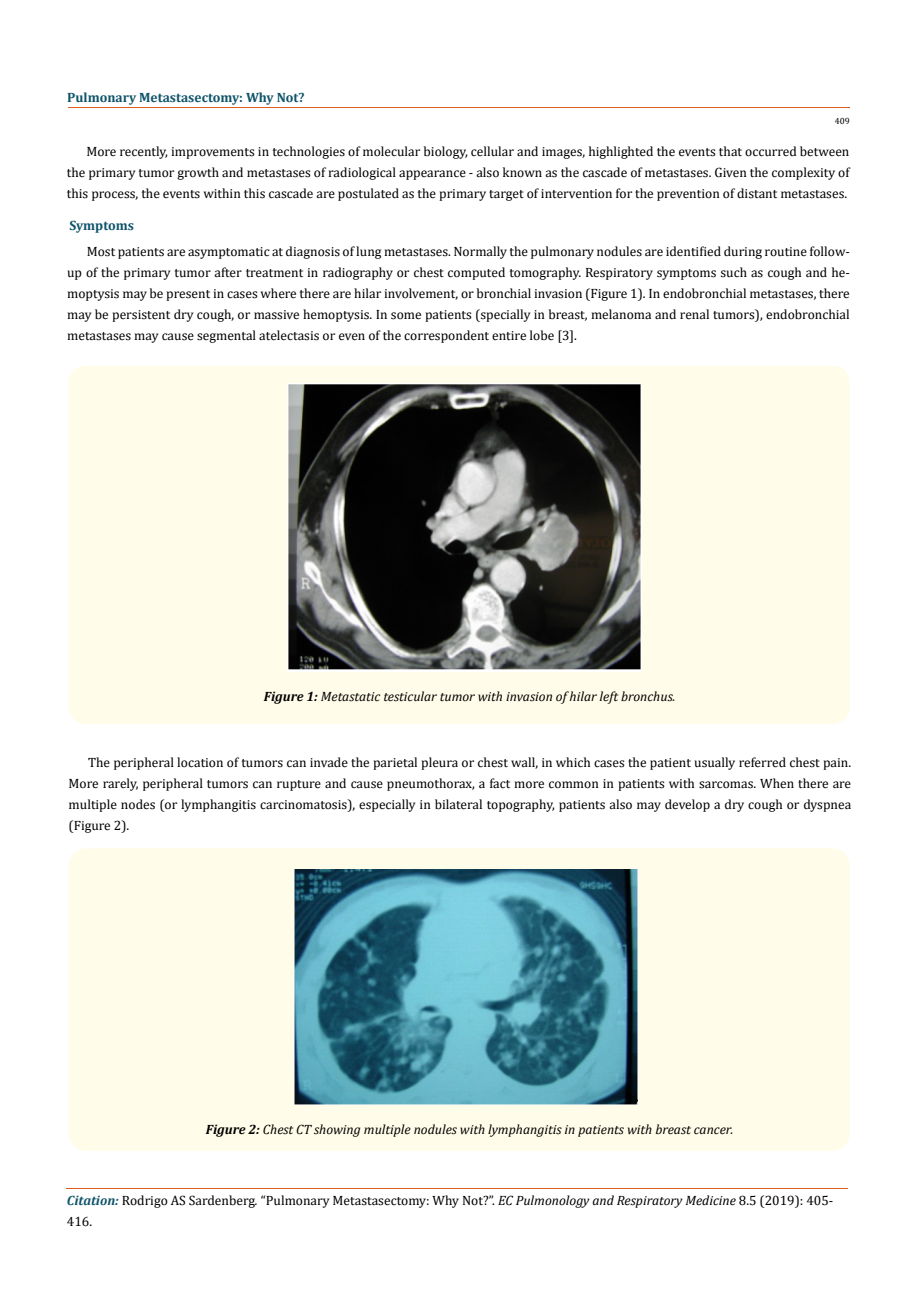
<style>
.page{position:relative;width:917px;height:1298px;background:#fff}
.page>*{position:absolute;margin:0;border:0;box-sizing:border-box;transform-origin:0 0}
.t1{font:13.5px/21px "Cambria";color:#000;text-align:justify}
.t2{font:italic 13.5px "Cambria";color:#000}
.t3{font:700 13.5px "Cambria";color:#0e546a}
.t4{font:9px "Cambria";color:#000}
.s1{font-weight:700}
.s2{font-weight:700;font-style:italic;color:#0e546a}
.s3{font-style:italic}
</style>
<div class="page">
<hr style="left:68px;top:108px;width:781px;height:1px;background:#e05d1a">
<hr style="left:66px;top:1188px;width:782px;height:1px;background:#e05d1a">
<div style="left:69px;top:366px;width:780px;height:358px;background:#fffde9;border-radius:18px"></div>
<img style="left:287px;top:384px;width:354px;height:288px">
<div style="left:69px;top:848px;width:780px;height:302px;background:#fffde9;border-radius:18px"></div>
<img style="left:294px;top:869px;width:343px;height:235px">
<p class="t3" style="left:67px;top:88px;width:239px">Pulmonary Metastasectomy: Why Not?</p>
<p class="t4" style="left:834px;top:116px;width:16px">409</p>
<p class="t1" style="left:67px;top:141px;width:784px;text-indent:19px">More recently, improvements in technologies of molecular biology, cellular and images, highlighted the events that occurred between the primary tumor growth and metastases of radiological appearance - also known as the cascade of metastases. Given the complexity of this process, the events within this cascade are postulated as the primary target of intervention for the prevention of distant metastases.</p>
<p class="t3" style="left:69px;top:216px;width:66px">Symptoms</p>
<p class="t1" style="left:67px;top:241px;width:784px;text-indent:19px">Most patients are asymptomatic at diagnosis of lung metastases. Normally the pulmonary nodules are identified during routine follow&shy;up of the primary tumor after treatment in radiography or chest computed tomography. Respiratory symptoms such as cough and he&shy;moptysis may be present in cases where there are hilar involvement, or bronchial invasion (Figure 1). In endobronchial metastases, there may be persistent dry cough, or massive hemoptysis. In some patients (specially in breast, melanoma and renal tumors), endobronchial metastases may cause segmental atelectasis or even of the correspondent entire lobe [3].</p>
<p class="t2" style="left:264px;top:686px;width:413px"><span class="s1">Figure 1:</span> Metastatic testicular tumor with invasion of hilar left bronchus.</p>
<p class="t1" style="left:69px;top:751px;width:784px;text-indent:19px">The peripheral location of tumors can invade the parietal pleura or chest wall, in which cases the patient usually referred chest pain.<br>More rarely, peripheral tumors can rupture and cause pneumothorax, a fact more common in patients with sarcomas. When there are multiple nodes (or lymphangitis carcinomatosis), especially in bilateral topography, patients also may develop a dry cough or dyspnea (Figure 2).</p>
<p class="t2" style="left:206px;top:1119px;width:529px"><span class="s1">Figure 2:</span> Chest CT showing multiple nodules with lymphangitis in patients with breast cancer.</p>
<p class="t1" style="left:67px;top:1189px;width:767px"><span class="s2">Citation:</span> Rodrigo AS Sardenberg<span class="s3">.</span> “Pulmonary Metastasectomy: Why Not?”. <span class="s3">EC Pulmonology and Respiratory Medicine</span> 8.5 (2019): 405-<br>416.</p>
</div>
